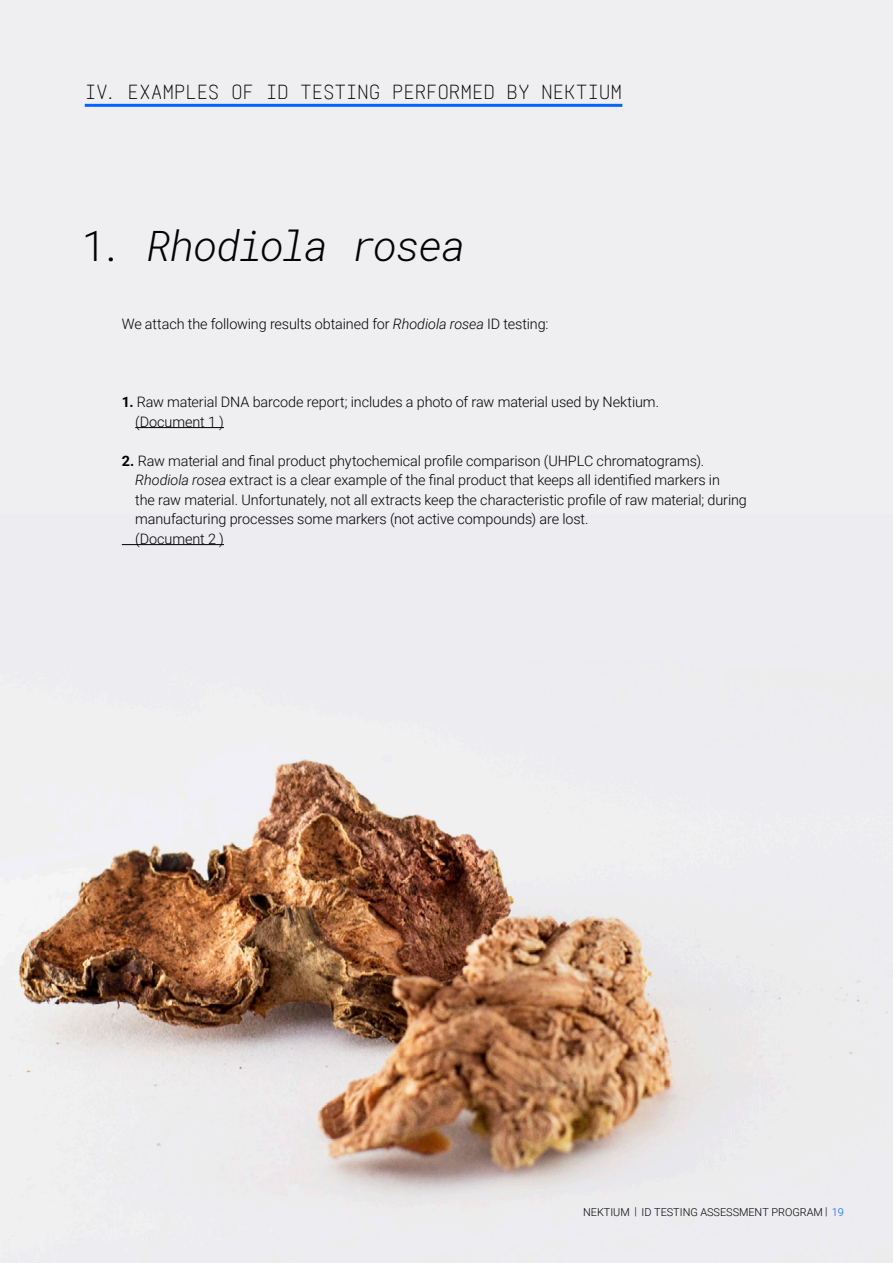
<style>
.page{position:relative;width:893px;height:1263px;background:#efeff1}
.page>*{position:absolute;margin:0;border:0;box-sizing:border-box;transform-origin:0 0}
.t1{font:italic 300 41.85px "Roboto Mono";letter-spacing:-.05em;color:#020202}
.t2{font:300 22.35px "Realtime";letter-spacing:-.02em;color:#000}
.t3{font:300 14.4px/19.5px "Roboto";letter-spacing:-.005em;color:#000}
.t4{font:300 10.95px "Roboto";color:#000}
.t5{font:300 10.95px "Roboto";letter-spacing:.04em;color:#000}
.s1{font-style:normal}
.s2{font-style:italic}
.s3{font-weight:700}
.s4{color:#0065fe}
</style>
<div class="page">
<img style="left:9px;top:544px;width:879px;height:654px">
<hr style="left:85px;top:104px;width:537px;height:3px;background:#0065fe">
<hr style="left:135px;top:427px;width:89px;height:1px;background:#000">
<hr style="left:122px;top:544px;width:102px;height:1px;background:#000">
<h2 class="t2" style="left:85px;top:78px;width:539px">IV. EXAMPLES OF ID TESTING PERFORMED BY NEKTIUM</h2>
<h1 class="t1" style="left:82px;top:217px;width:385px"><span class="s1">1.</span> Rhodiola rosea</h1>
<p class="t3" style="left:122px;top:314px;width:428px">We attach the following results obtained for <span class="s2">Rhodiola rosea</span> ID testing:</p>
<p class="t3" style="left:135px;top:392px;width:525px;text-indent:-13px"><span class="s3">1.</span> Raw material DNA barcode report; includes a photo of raw material used by Nektium. (Document 1 )</p>
<p class="t3" style="left:135px;top:451px;width:613px;text-indent:-13px"><span class="s3">2.</span> Raw material and final product phytochemical profile comparison (UHPLC chromatograms).<br><span class="s2">Rhodiola rosea</span> extract is a clear example of the final product that keeps all identified markers in<br>the raw material. Unfortunately, not all extracts keep the characteristic profile of raw material; during manufacturing processes some markers (not active compounds) are lost.<br>(Document 2 )</p>
<p class="t4" style="left:580px;top:1205px;width:23px">NEK</p>
<p class="t5" style="left:669px;top:1205px;width:182px">STING ASSE SMENT PROGRAM | <span class="s4">6</span></p>
<p class="t4" style="left:583px;top:1206px;width:262px">NEKTIUM | ID TESTING ASSESSMENT PROGRAM | <span class="s4">19</span></p>
</div>
